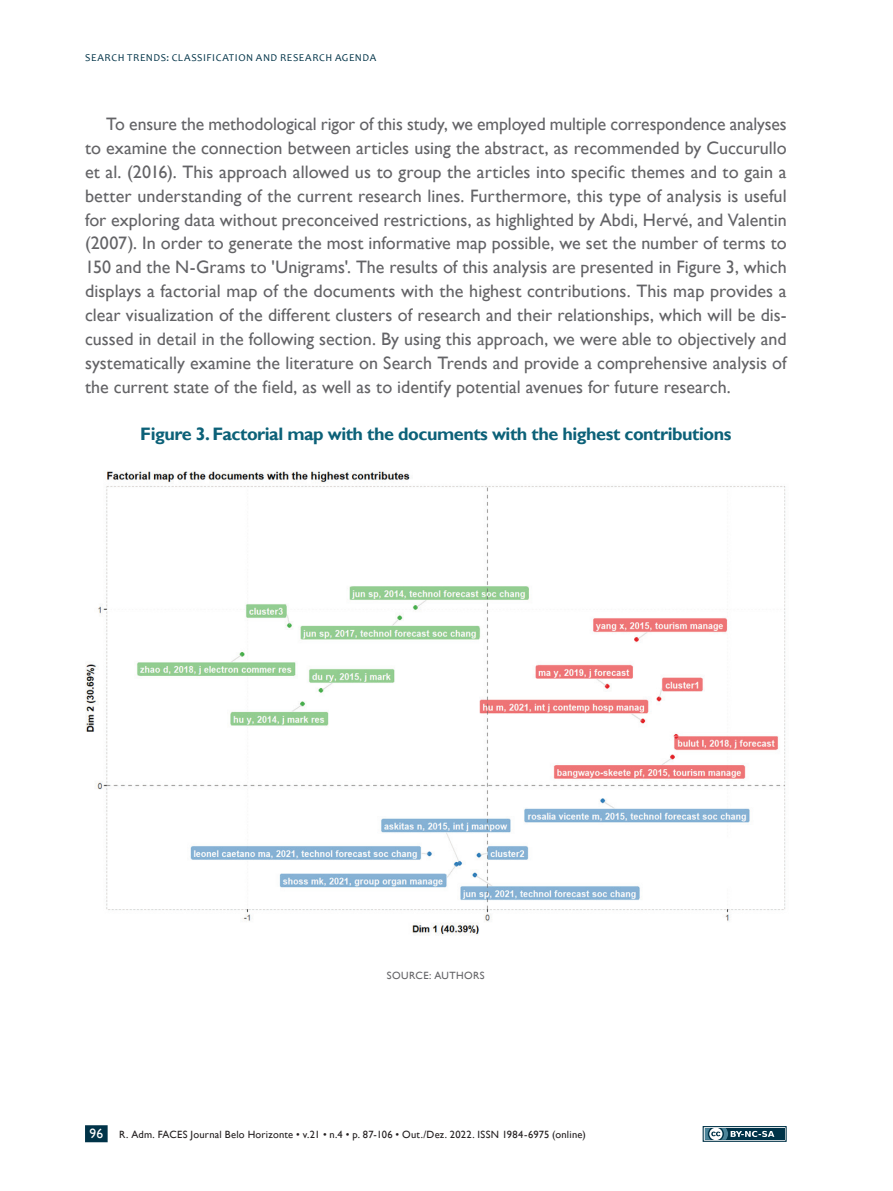
<style>
.page{position:relative;width:893px;height:1191px;background:#fff}
.page>*{position:absolute;margin:0;border:0;box-sizing:border-box;transform-origin:0 0}
.t1{font:18px/23.9px "Gill Sans";color:#636366;text-align:justify}
.t2{font:700 18px "Gill Sans";letter-spacing:-.025em;color:#0c6178}
.t3{font:13.5px "Gill Sans";color:#fff}
.t4{font:10.5px "Gill Sans";letter-spacing:.02em;color:#231f20}
.t5{font:10.5px "Candara";letter-spacing:.05em;color:#003348}
.t6{font:10.5px "Gill Sans";letter-spacing:.035em;color:#636366}
</style>
<div class="page">
<div style="left:85px;top:1125px;width:23px;height:17px;background:#003348"></div>
<svg style="left:703px;top:1126px;width:84px;height:15px"></svg>
<div style="left:705px;top:1128px;width:80px;height:11px;background:#003348"></div>
<svg style="left:705px;top:1128px;width:69px;height:11px"></svg>
<img style="left:86px;top:470px;width:700px;height:465px">
<p class="t5" style="left:85px;top:51px;width:292px">SEARCH TRENDS: CLASSIFICATION AND RESEARCH AGENDA</p>
<p class="t1" style="left:85px;top:113px;width:703px;text-indent:21px">To ensure the methodological rigor of this study, we employed multiple correspondence analyses to examine the connection between articles using the abstract, as recommended by Cuccurullo et al. (2016). This approach allowed us to group the articles into specific themes and to gain a better understanding of the current research lines. Furthermore, this type of analysis is useful for exploring data without preconceived restrictions, as highlighted by Abdi, Hervé, and Valentin (2007). In order to generate the most informative map possible, we set the number of terms to 150 and the N-Grams to 'Unigrams'. The results of this analysis are presented in Figure 3, which displays a factorial map of the documents with the highest contributions. This map provides a clear visualization of the different clusters of research and their relationships, which will be dis&shy;cussed in detail in the following section. By using this approach, we were able to objectively and systematically examine the literature on Search Trends and provide a comprehensive analysis of the current state of the field, as well as to identify potential avenues for future research.</p>
<p class="t2" style="left:140px;top:423px;width:593px">Figure 3. Factorial map with the documents with the highest contributions</p>
<p class="t6" style="left:387px;top:969px;width:99px">SOURCE: AUTHORS</p>
<p class="t3" style="left:90px;top:1125px;width:15px">96</p>
<p class="t4" style="left:119px;top:1128px;width:468px">R. Adm. FACES Journal Belo Horizonte • v.21 • n.4 • p. 87-106 • Out./Dez. 2022. ISSN 1984-6975 (online)</p>
</div>
